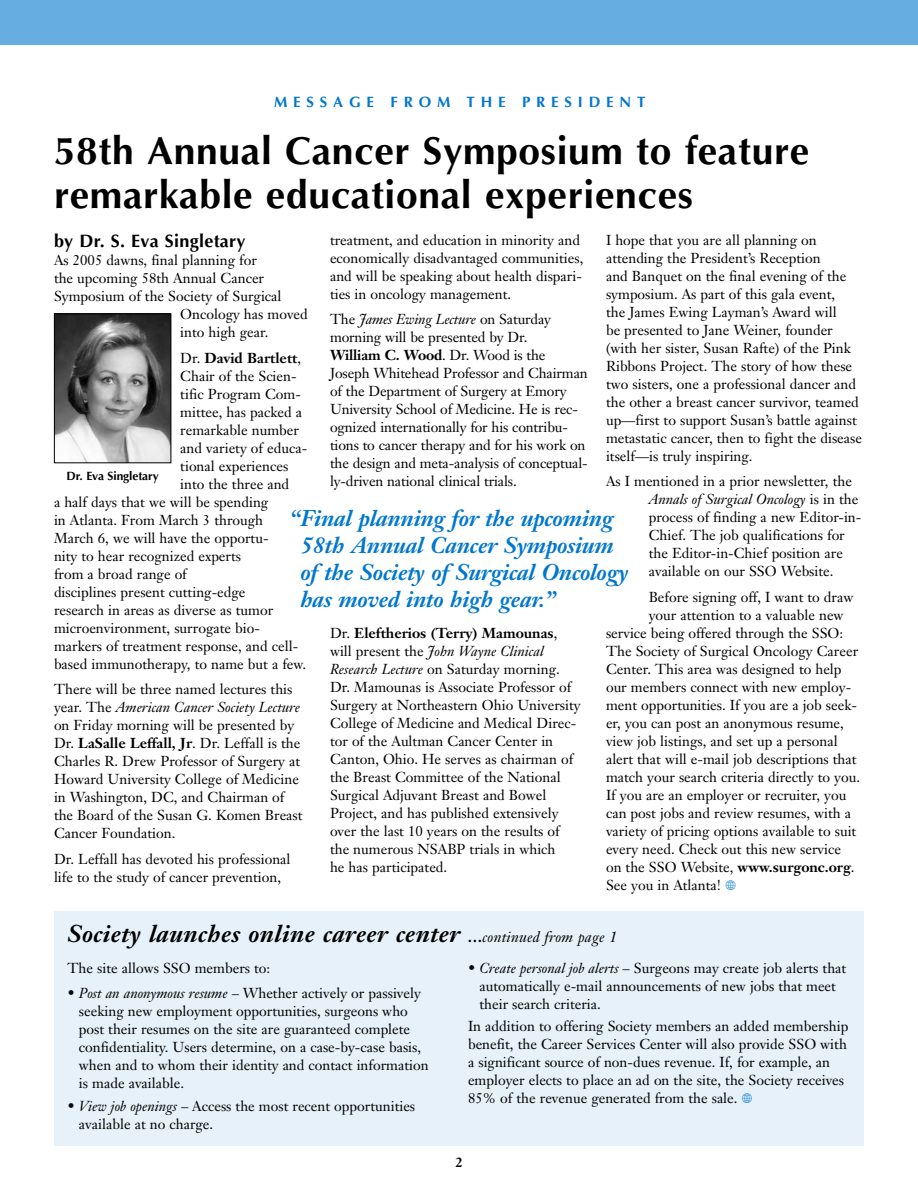
<style>
.page{position:relative;width:918px;height:1188px;background:#fff}
.page>*{position:absolute;margin:0;border:0;box-sizing:border-box;transform-origin:0 0}
.t1{font:700 39px/43.5px "Optima";letter-spacing:.015em;color:#000}
.t2{font:italic 700 24px "Janson Text";letter-spacing:.015em;color:#000}
.t3{font:italic 700 22.5px/27px "Janson Text";letter-spacing:-.01em;color:#0077ce}
.t4{font:700 18px "Optima";letter-spacing:.015em;color:#000}
.t5{font:700 15px "Optima";letter-spacing:.39em;color:#0077ce}
.t6{font:14.25px/18px "Janson Text";color:#000}
.t7{font:700 14.25px "Janson Text";color:#000}
.t8{font:700 13.5px "Janson Text";color:#000}
.t9{font:700 12px "Optima";letter-spacing:-.01em;color:#000}
.s1{font-weight:400}
.s2{font-style:italic}
.s3{font-weight:700}
.s4{font-family:"Carta";color:#0077ce}
.s5{font-style:normal;font-size:15px}
.s6{font-weight:400;font-size:15px}
</style>
<div class="page">
<div style="left:0;top:0;width:918px;height:45px;background:#66aee2"></div>
<img style="left:56px;top:316px;width:113px;height:145px">
<div style="left:54px;top:314px;width:117px;height:149px;border:1px solid #000"></div>
<div style="left:54px;top:911px;width:810px;height:235px;background:#e6f1fa"></div>
<p class="t5" style="left:274px;top:96px;width:373px">MESSAGE FROM THE PRESIDENT</p>
<h1 class="t1" style="left:54px;top:133px;width:757px">58th Annual Cancer Symposium to feature remarkable educational experiences</h1>
<p class="t4" style="left:54px;top:234px;width:193px">by Dr. S. Eva Singletary</p>
<p class="t6" style="left:54px;top:253px;width:204px">As 2005 dawns, final planning for</p>
<p class="t6" style="left:54px;top:271px;width:212px">the upcoming 58th Annual Cancer</p>
<p class="t6" style="left:54px;top:289px;width:229px">Symposium of the Society of Surgical</p>
<p class="t6" style="left:180px;top:307px;width:129px">Oncology has moved</p>
<p class="t6" style="left:180px;top:325px;width:90px">into high gear.</p>
<p class="t7" style="left:180px;top:352px;width:122px"><span class="s1">Dr.</span> David Bartlett<span class="s1">,</span></p>
<p class="t6" style="left:180px;top:368px;width:118px">Chair of the Scien-</p>
<p class="t6" style="left:180px;top:386px;width:122px">tific Program Com-</p>
<p class="t6" style="left:180px;top:404px;width:123px">mittee, has packed a</p>
<p class="t6" style="left:180px;top:422px;width:120px">remarkable number</p>
<p class="t6" style="left:180px;top:440px;width:128px">and variety of educa-</p>
<p class="t6" style="left:180px;top:458px;width:110px">tional experiences</p>
<p class="t6" style="left:180px;top:476px;width:110px">into the three and</p>
<p class="t6" style="left:54px;top:494px;width:216px">a half days that we will be spending</p>
<p class="t6" style="left:54px;top:512px;width:211px">in Atlanta. From March 3 through</p>
<p class="t6" style="left:54px;top:530px;width:216px">March 6, we will have the opportu-</p>
<p class="t6" style="left:54px;top:548px;width:189px">nity to hear recognized experts</p>
<p class="t6" style="left:54px;top:566px;width:134px">from a broad range of</p>
<p class="t6" style="left:54px;top:584px;width:193px">disciplines present cutting-edge</p>
<p class="t6" style="left:54px;top:602px;width:221px">research in areas as diverse as tumor</p>
<p class="t6" style="left:54px;top:620px;width:207px">microenvironment, surrogate bio-</p>
<p class="t6" style="left:54px;top:638px;width:246px">markers of treatment response, and cell-</p>
<p class="t6" style="left:54px;top:656px;width:254px">based immunotherapy, to name but a few.</p>
<p class="t6" style="left:54px;top:682px;width:250px">There will be three named lectures this year. The <span class="s2">American Cancer Society Lecture </span>on Friday morning will be presented by Dr. <span class="s3">LaSalle Leffall, Jr</span>. Dr. Leffall is the Charles R. Drew Professor of Surgery at Howard University College of Medicine in Washington, DC, and Chairman of the Board of the Susan G. Komen Breast Cancer Foundation.</p>
<p class="t6" style="left:54px;top:851px;width:238px">Dr. Leffall has devoted his professional life to the study of cancer prevention,</p>
<p class="t6" style="left:330px;top:232px;width:255px">treatment, and education in minority and economically disadvantaged communities, and will be speaking about health dispari&shy;ties in oncology management.</p>
<p class="t6" style="left:330px;top:311px;width:259px">The <span class="s2">James Ewing Lecture</span> on Saturday morning will be presented by Dr.<br><span class="s3">William C. Wood</span>. Dr. Wood is the Joseph Whitehead Professor and Chairman of the Department of Surgery at Emory University School of Medicine. He is rec&shy;ognized internationally for his contribu&shy;tions to cancer therapy and for his work on the design and meta-analysis of conceptual&shy;ly-driven national clinical trials.</p>
<p class="t6" style="left:606px;top:232px;width:258px">I hope that you are all planning on attending the President’s Reception<br>and Banquet on the final evening of the symposium. As part of this gala event,<br>the James Ewing Layman’s Award will<br>be presented to Jane Weiner, founder (with her sister, Susan Rafte) of the Pink Ribbons Project. The story of how these two sisters, one a professional dancer and the other a breast cancer survivor, teamed up—first to support Susan’s battle against metastatic cancer, then to fight the disease itself—is truly inspiring.</p>
<p class="t6" style="left:649px;top:474px;width:214px;text-indent:-43px">As I mentioned in a prior newsletter, the <span class="s2">Annals of Surgical Oncology</span> is in the process of finding a new Editor-in-Chief. The job qualifications for the Editor-in-Chief position are available on our SSO Website.</p>
<p class="t6" style="left:649px;top:589px;width:206px">Before signing off, I want to draw</p>
<p class="t6" style="left:649px;top:607px;width:196px">your attention to a valuable new</p>
<p class="t6" style="left:606px;top:625px;width:239px">service being offered through the SSO:</p>
<p class="t6" style="left:606px;top:643px;width:254px">The Society of Surgical Oncology Career</p>
<p class="t6" style="left:606px;top:661px;width:237px">Center. This area was designed to help</p>
<p class="t6" style="left:606px;top:679px;width:247px">our members connect with new employ-</p>
<p class="t6" style="left:606px;top:697px;width:252px">ment opportunities. If you are a job seek-</p>
<p class="t6" style="left:606px;top:715px;width:239px">er, you can post an anonymous resume,</p>
<p class="t6" style="left:606px;top:733px;width:233px">view job listings, and set up a personal</p>
<p class="t6" style="left:606px;top:751px;width:252px">alert that will e-mail job descriptions that</p>
<p class="t6" style="left:606px;top:769px;width:256px">match your search criteria directly to you.</p>
<p class="t6" style="left:606px;top:787px;width:242px">If you are an employer or recruiter, you</p>
<p class="t6" style="left:606px;top:805px;width:247px">can post jobs and review resumes, with a</p>
<p class="t6" style="left:606px;top:823px;width:252px">variety of pricing options available to suit</p>
<p class="t6" style="left:606px;top:841px;width:237px">every need. Check out this new service</p>
<p class="t6" style="left:606px;top:859px;width:250px">on the SSO Website, <span class="s3">www.surgonc.org</span>.</p>
<p class="t6" style="left:606px;top:877px;width:131px">See you in Atlanta! <span class="s4">-</span></p>
<p class="t9" style="left:67px;top:471px;width:94px">Dr. Eva Singletary</p>
<h3 class="t3" style="left:300px;top:508px;width:330px;text-indent:-11px">“Final planning for the upcoming<br>58th Annual Cancer Symposium of the Society of Surgical Oncology has moved into high gear.”</h3>
<p class="t6" style="left:330px;top:625px;width:252px">Dr. <span class="s3">Eleftherios (Terry) Mamounas</span>, will present the <span class="s2">John Wayne Clinical Research Lecture</span> on Saturday morning.<br>Dr. Mamounas is Associate Professor of Surgery at Northeastern Ohio University College of Medicine and Medical Direc&shy;tor of the Aultman Cancer Center in Canton, Ohio. He serves as chairman of the Breast Committee of the National Surgical Adjuvant Breast and Bowel Project, and has published extensively over the last 10 years on the results of the numerous NSABP trials in which<br>he has participated.</p>
<h2 class="t2" style="left:68px;top:925px;width:551px">Society launches online career center <span class="s5">…</span><span class="s6">continued from page 1</span></h2>
<p class="t6" style="left:68px;top:960px;width:204px">The site allows SSO members to:</p>
<p class="t6" style="left:79px;top:986px;width:351px;text-indent:-11px">• <span class="s2">Post an anonymous resume –</span> Whether actively or passively seeking new employment opportunities, surgeons who post their resumes on the site are guaranteed complete confidentiality. Users determine, on a case-by-case basis, when and to whom their identity and contact information is made available.</p>
<p class="t6" style="left:79px;top:1098px;width:338px;text-indent:-11px">• <span class="s2">View job openings –</span> Access the most recent opportunities available at no charge.</p>
<p class="t6" style="left:479px;top:960px;width:368px;text-indent:-11px">• <span class="s2">Create personal job alerts –</span> Surgeons may create job alerts that automatically e-mail announcements of new jobs that meet their search criteria.</p>
<p class="t6" style="left:468px;top:1019px;width:382px">In addition to offering Society members an added membership benefit, the Career Services Center will also provide SSO with a significant source of non-dues revenue. If, for example, an employer elects to place an ad on the site, the Society receives 85% of the revenue generated from the sale. <span class="s4">-</span></p>
<p class="t8" style="left:456px;top:1156px;width:9px">2</p>
</div>
